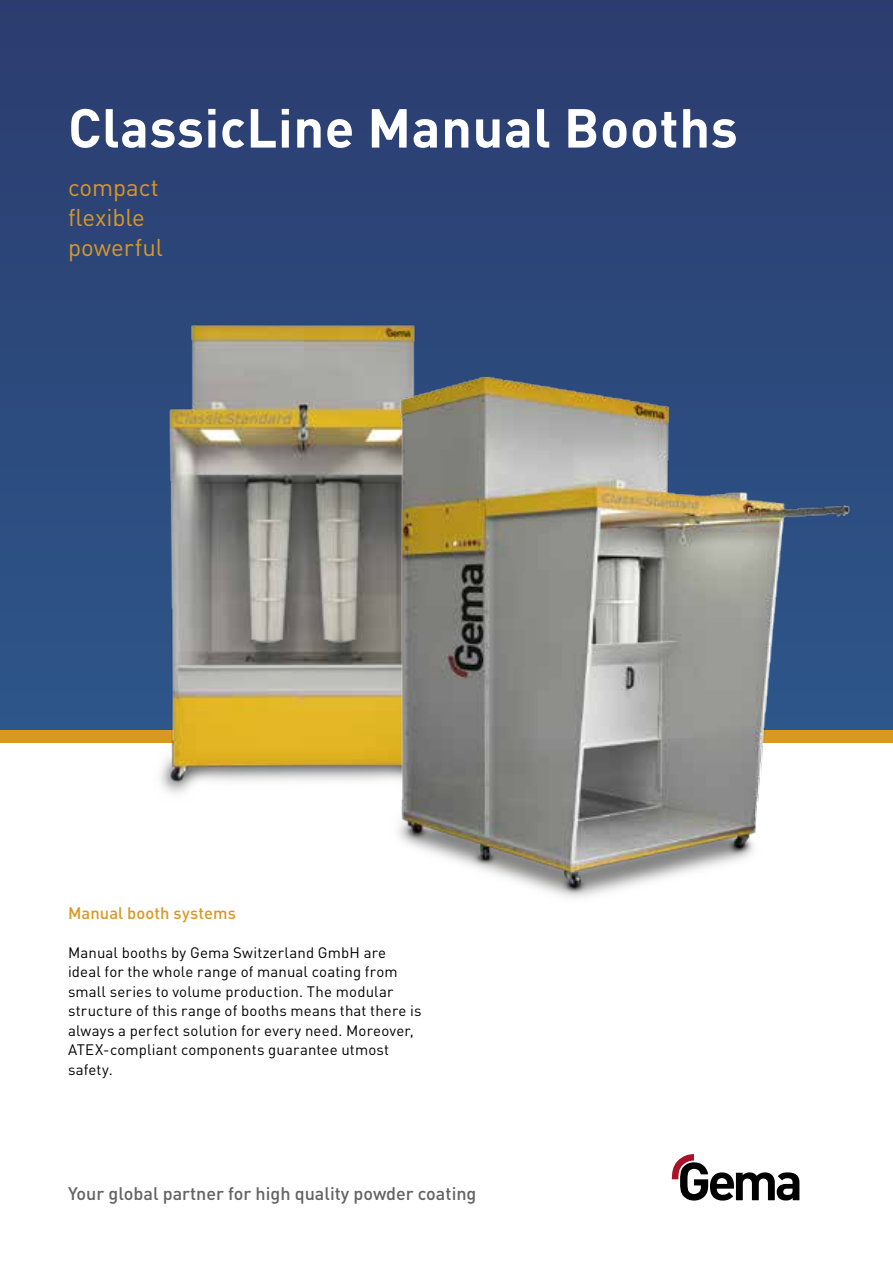
<style>
.page{position:relative;width:893px;height:1263px;background:#fff}
.page>*{position:absolute;margin:0;border:0;box-sizing:border-box;transform-origin:0 0}
.t1{font:700 54px "DIN Pro";letter-spacing:.01em;color:#fff}
.t2{font:24px/30px "DIN Pro";letter-spacing:-.005em;color:#da9823}
.t3{font:500 18px "DIN Pro";color:#636363}
.t4{font:500 16.5px "DIN Pro";letter-spacing:.01em;color:#da9823}
.t5{font:15px/19.5px "DIN Pro";letter-spacing:.01em;color:#000}
</style>
<div class="page">
<div style="left:0;top:0;width:893px;height:737px;background:linear-gradient(to bottom,#2c3c6f,#2d568a)"></div>
<div style="left:0;top:730px;width:893px;height:13px;background:#da9823"></div>
<svg style="left:672px;top:1154px;width:127px;height:46px"></svg>
<img style="left:136px;top:304px;width:332px;height:490px">
<img style="left:382px;top:366px;width:485px;height:532px">
<h1 class="t1" style="left:68px;top:83px;width:671px">ClassicLine Manual Booths</h1>
<h2 class="t2" style="left:68px;top:170px;width:96px">compact flexible powerful</h2>
<p class="t4" style="left:68px;top:899px;width:170px">Manual booth systems</p>
<p class="t5" style="left:68px;top:941px;width:355px">Manual booths by Gema Switzerland GmbH are ideal for the whole range of manual coating from small series to volume production. The modular structure of this range of booths means that there is always a perfect solution for every need. Moreover, ATEX-compliant components guarantee utmost safety.</p>
<p class="t3" style="left:68px;top:1179px;width:410px">Your global partner for high quality powder coating</p>
</div>
